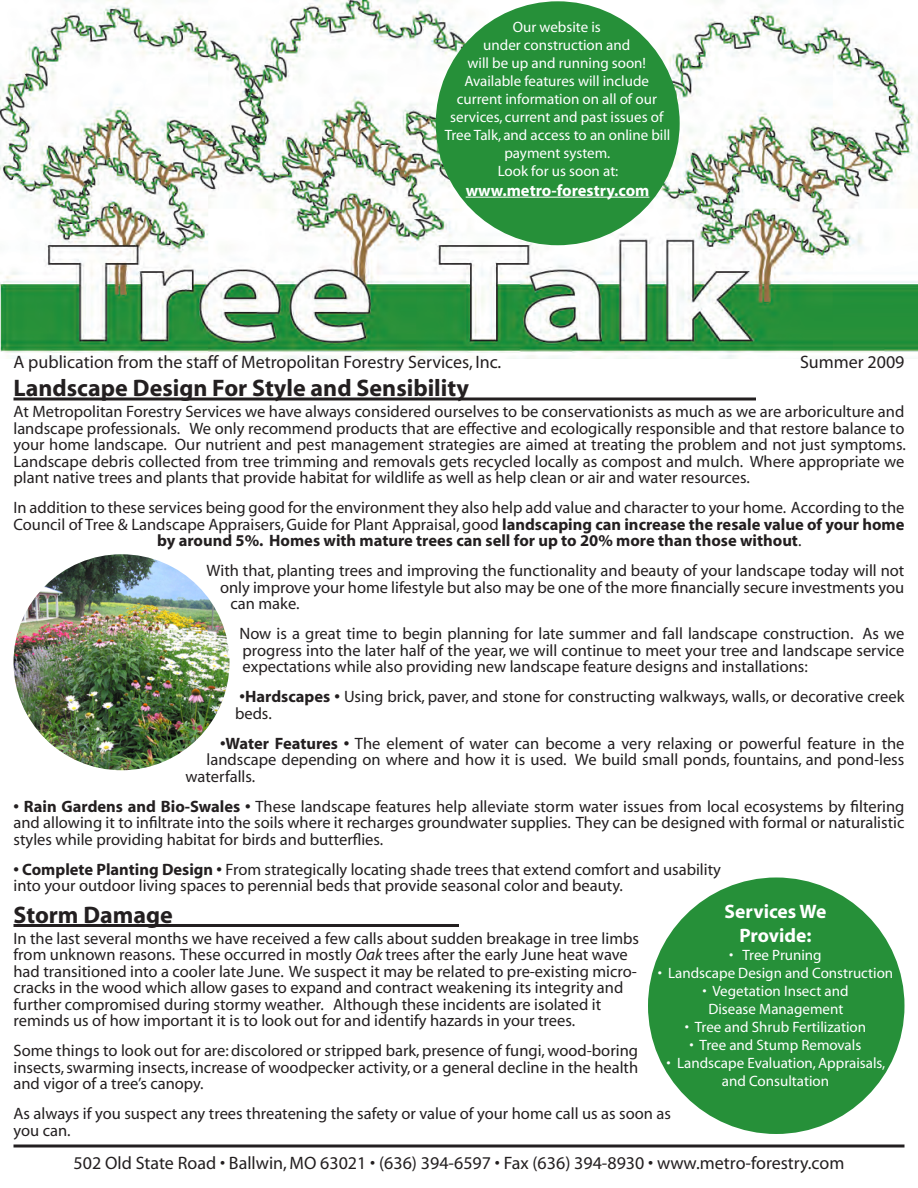
<style>
.page{position:relative;width:918px;height:1188px;background:#fff}
.page>*{position:absolute;margin:0;border:0;box-sizing:border-box;transform-origin:0 0}
.t1{font:700 24px "Myriad";color:#231f20}
.t2{font:700 19.5px/23.4px "Myriad";color:#fff;text-align:center}
.t3{font:18px "Myriad";color:#231f20}
.t4{font:16.5px/16.5px "Myriad";color:#231f20;text-align:justify}
.t5{font:700 16.5px "Myriad";color:#231f20}
.t6{font:700 16.5px "Myriad";color:#fff}
.t7{font:15px/18px "Myriad";color:#fff;text-align:center}
.s1{font-weight:700}
.s2{font-weight:400}
.s3{font-style:italic}
</style>
<div class="page">
<svg style="left:14px;top:1144px;width:890px;height:4px;background:#595657"></svg>
<hr style="left:14px;top:924px;width:445px;height:3px;background:#231f20">
<hr style="left:14px;top:397px;width:742px;height:3px;background:#231f20">
<img style="left:0;top:0;width:918px;height:358px">
<div style="left:436px;top:1px;width:244px;height:244px;background:#269039;border-radius:50%"></div>
<hr style="left:466px;top:197px;width:183px;height:1px;background:#fff">
<img style="left:14px;top:554px;width:216px;height:216px;border-radius:50%">
<div style="left:648px;top:878px;width:256px;height:256px;background:#269039;border-radius:50%"></div>
<p class="t7" style="left:445px;top:18px;width:227px">Our website is<br>under construction and<br>will be up and running soon!<br>Available features will include current information on all of our services, current and past issues of<br>Tree Talk, and access to an online bill payment system.</p>
<p class="t7" style="left:498px;top:162px;width:122px">Look for us soon at:</p>
<p class="t6" style="left:466px;top:181px;width:185px">www.metro-forestry.com</p>
<p class="t3" style="left:14px;top:353px;width:489px">A publication from the staff of Metropolitan Forestry Services, Inc.</p>
<p class="t3" style="left:800px;top:353px;width:106px">Summer 2009</p>
<p class="t1" style="left:14px;top:376px;width:457px">Landscape Design For Style and Sensibility</p>
<p class="t4" style="left:14px;top:404px;width:894px">At Metropolitan Forestry Services we have always considered ourselves to be conservationists as much as we are arboriculture and landscape professionals. We only recommend products that are effective and ecologically responsible and that restore balance to your home landscape. Our nutrient and pest management strategies are aimed at treating the problem and not just symptoms.<br>Landscape debris collected from tree trimming and removals gets recycled locally as compost and mulch. Where appropriate we plant native trees and plants that provide habitat for wildlife as well as help clean or air and water resources.</p>
<p class="t4" style="left:14px;top:500px;width:892px">In addition to these services being good for the environment they also help add value and character to your home. According to the</p>
<p class="t4" style="left:14px;top:517px;width:893px">Council of Tree &amp; Landscape Appraisers, Guide for Plant Appraisal, good <span class="s1">landscaping can increase the resale value of your home</span></p>
<p class="t5" style="left:157px;top:532px;width:646px">by around 5%. Homes with mature trees can sell for up to 20% more than those without<span class="s2">.</span></p>
<p class="t4" style="left:207px;top:563px;width:699px">With that, planting trees and improving the functionality and beauty of your landscape today will not</p>
<p class="t4" style="left:220px;top:580px;width:686px">only improve your home lifestyle but also may be one of the more financially secure investments you</p>
<p class="t4" style="left:231px;top:596px;width:71px">can make.</p>
<p class="t4" style="left:240px;top:626px;width:666px">Now is a great time to begin planning for late summer and fall landscape construction. As we progress into the later half of the year, we will continue to meet your tree and landscape service expectations while also providing new landscape feature designs and installations:</p>
<p class="t4" style="left:235px;top:689px;width:671px"><span class="s1">•Hardscapes •</span> Using brick, paver, and stone for constructing walkways, walls, or decorative creek beds.</p>
<p class="t4" style="left:220px;top:736px;width:686px"><span class="s1">•Water Features •</span> The element of water can become a very relaxing or powerful feature in the</p>
<p class="t4" style="left:207px;top:752px;width:699px">landscape depending on where and how it is used. We build small ponds, fountains, and pond-less</p>
<p class="t4" style="left:186px;top:769px;width:71px">waterfalls.</p>
<p class="t4" style="left:14px;top:799px;width:892px"><span class="s1">• Rain Gardens and Bio-Swales •</span> These landscape features help alleviate storm water issues from local ecosystems by filtering and allowing it to infiltrate into the soils where it recharges groundwater supplies. They can be designed with formal or naturalistic styles while providing habitat for birds and butterflies.</p>
<p class="t4" style="left:14px;top:862px;width:709px"><span class="s1">• Complete Planting Design •</span> From strategically locating shade trees that extend comfort and usability into your outdoor living spaces to perennial beds that provide seasonal color and beauty.</p>
<p class="t2" style="left:725px;top:901px;width:103px">Services We<br>Provide:</p>
<p class="t7" style="left:729px;top:946px;width:94px">• Tree Pruning</p>
<p class="t7" style="left:658px;top:964px;width:237px">• Landscape Design and Construction</p>
<p class="t7" style="left:702px;top:982px;width:148px">• Vegetation Insect and<br>Disease Management</p>
<p class="t7" style="left:685px;top:1018px;width:183px">• Tree and Shrub Fertilization</p>
<p class="t7" style="left:690px;top:1036px;width:173px">• Tree and Stump Removals</p>
<p class="t7" style="left:667px;top:1054px;width:220px">• Landscape Evaluation, Appraisals, and Consultation</p>
<p class="t1" style="left:14px;top:902px;width:161px">Storm Damage</p>
<p class="t4" style="left:14px;top:931px;width:627px;text-align:left">In the last several months we have received a few calls about sudden breakage in tree limbs from unknown reasons. These occurred in mostly <span class="s3">Oak</span> trees after the early June heat wave had transitioned into a cooler late June. We suspect it may be related to pre-existing micro&shy;cracks in the wood which allow gases to expand and contract weakening its integrity and further compromised during stormy weather. Although these incidents are isolated it reminds us of how important it is to look out for and identify hazards in your trees.</p>
<p class="t4" style="left:14px;top:1043px;width:626px">Some things to look out for are: discolored or stripped bark, presence of fungi, wood-boring insects, swarming insects, increase of woodpecker activity, or a general decline in the health and vigor of a tree’s canopy.</p>
<p class="t4" style="left:14px;top:1106px;width:659px">As always if you suspect any trees threatening the safety or value of your home call us as soon as you can.</p>
<p class="t3" style="left:74px;top:1154px;width:772px">502 Old State Road • Ballwin, MO 63021 • (636) 394-6597 • Fax (636) 394-8930 • www.metro-forestry.com</p>
</div>
